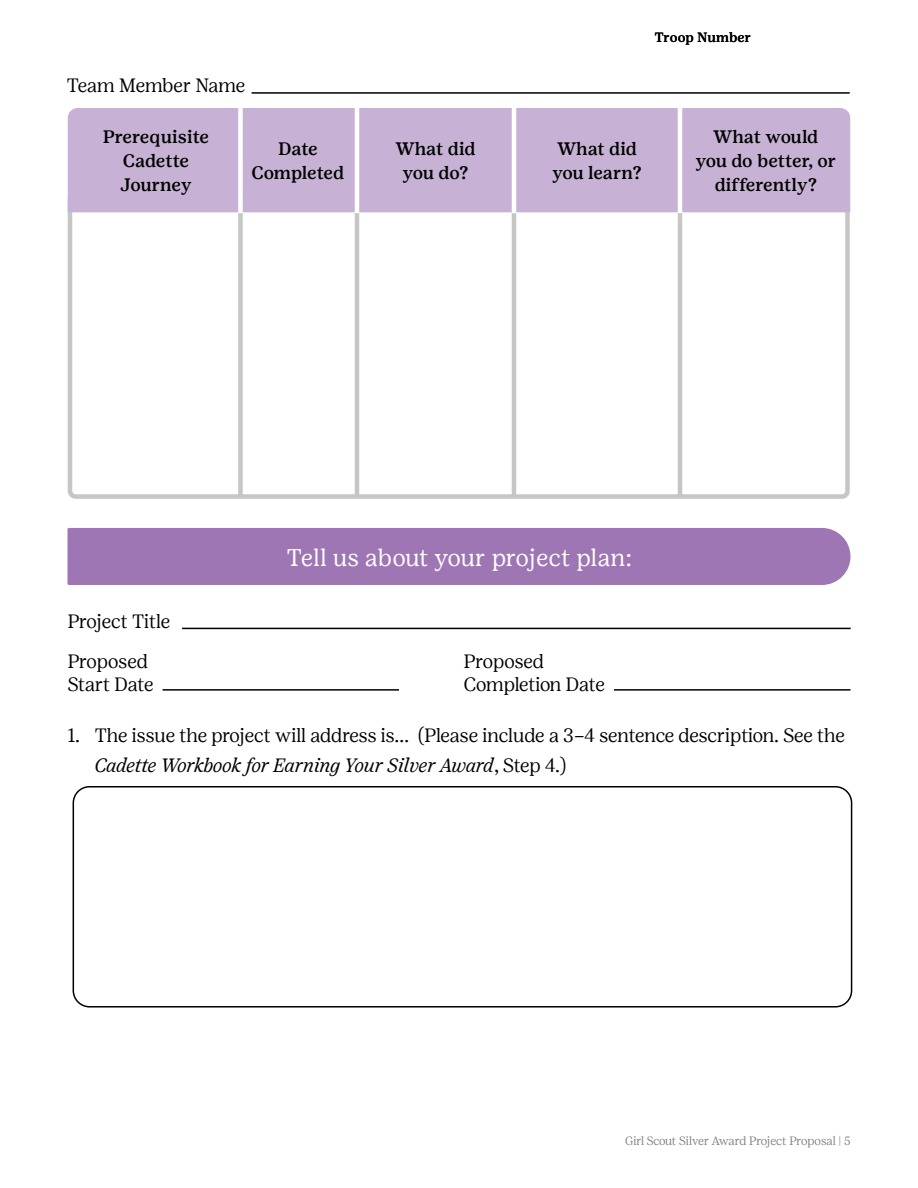
<style>
.page{position:relative;width:918px;height:1188px;background:#fff}
.page>*{position:absolute;margin:0;border:0;box-sizing:border-box;transform-origin:0 0}
.t1{font:24px "Girl Scout Text";color:#fff}
.t2{font:300 19.2px/39.2px "Girl Scout Display";color:#000}
.t3{font:500 18px/24px "Girl Scout Text";letter-spacing:-.01em;color:#000;text-align:center}
.t4{font:500 13.5px "Girl Scout Text";color:#000}
.t5{font:300 12px "Girl Scout Display";color:#808285}
.s1{font-style:italic}
</style>
<div class="page">
<div style="left:68px;top:528px;width:783px;height:57px;background:#9e76b4"></div>
<hr style="left:252px;top:92px;width:598px;height:2px;background:#000">
<hr style="left:182px;top:628px;width:669px;height:1px;background:#000">
<hr style="left:163px;top:689px;width:236px;height:2px;background:#000">
<hr style="left:614px;top:689px;width:237px;height:2px;background:#000">
<svg style="left:67px;top:215px;width:783px;height:284px"></svg>
<div style="left:67px;top:108px;width:784px;height:107px;background:#c7b2d6"></div>
<div style="left:238px;top:210px;width:5px;height:286px;background:#c7c6c5"></div>
<hr style="left:512px;top:210px;width:4px;height:286px;background:#c7c6c5">
<hr style="left:355px;top:210px;width:4px;height:286px;background:#c7c6c5">
<hr style="left:678px;top:210px;width:4px;height:286px;background:#c7c6c5">
<div style="left:238px;top:108px;width:5px;height:105px;background:#fff"></div>
<hr style="left:355px;top:108px;width:4px;height:105px;background:#fff">
<hr style="left:512px;top:108px;width:4px;height:105px;background:#fff">
<hr style="left:678px;top:108px;width:4px;height:105px;background:#fff">
<div style="left:73px;top:786px;width:779px;height:222px;border:2px solid #000;border-radius:16px"></div>
<p class="t2" style="left:67px;top:66px;width:180px">Team Member Name</p>
<p class="t3" style="left:103px;top:125px;width:108px">Prerequisite<br>Cadette<br>Journey</p>
<p class="t3" style="left:251px;top:137px;width:95px">Date<br>Completed</p>
<p class="t3" style="left:396px;top:137px;width:82px">What did you do?</p>
<p class="t4" style="left:655px;top:30px;width:98px">Troop Number</p>
<p class="t3" style="left:552px;top:137px;width:91px;text-align:left">What did you learn?</p>
<p class="t3" style="left:696px;top:125px;width:142px">What would you do better, or differently?</p>
<p class="t1" style="left:287px;top:543px;width:347px">Tell us about your project plan:</p>
<p class="t2" style="left:68px;top:602px;width:104px">Project Title<br>Proposed</p>
<p class="t2" style="left:68px;top:664px;width:87px">Start Date</p>
<p class="t2" style="left:464px;top:649px;width:142px;line-height:23.1px">Proposed<br>Completion Date</p>
<p class="t2" style="left:95px;top:720px;width:752px;line-height:30px;text-indent:-27px">1. The issue the project will address is… (Please include a 3–4 sentence description. See the<br><span class="s1">Cadette Workbook for Earning Your Silver Award</span>, Step 4.)</p>
<p class="t5" style="left:625px;top:1134px;width:227px">Girl Scout Silver Award Project Proposal | 5</p>
</div>
